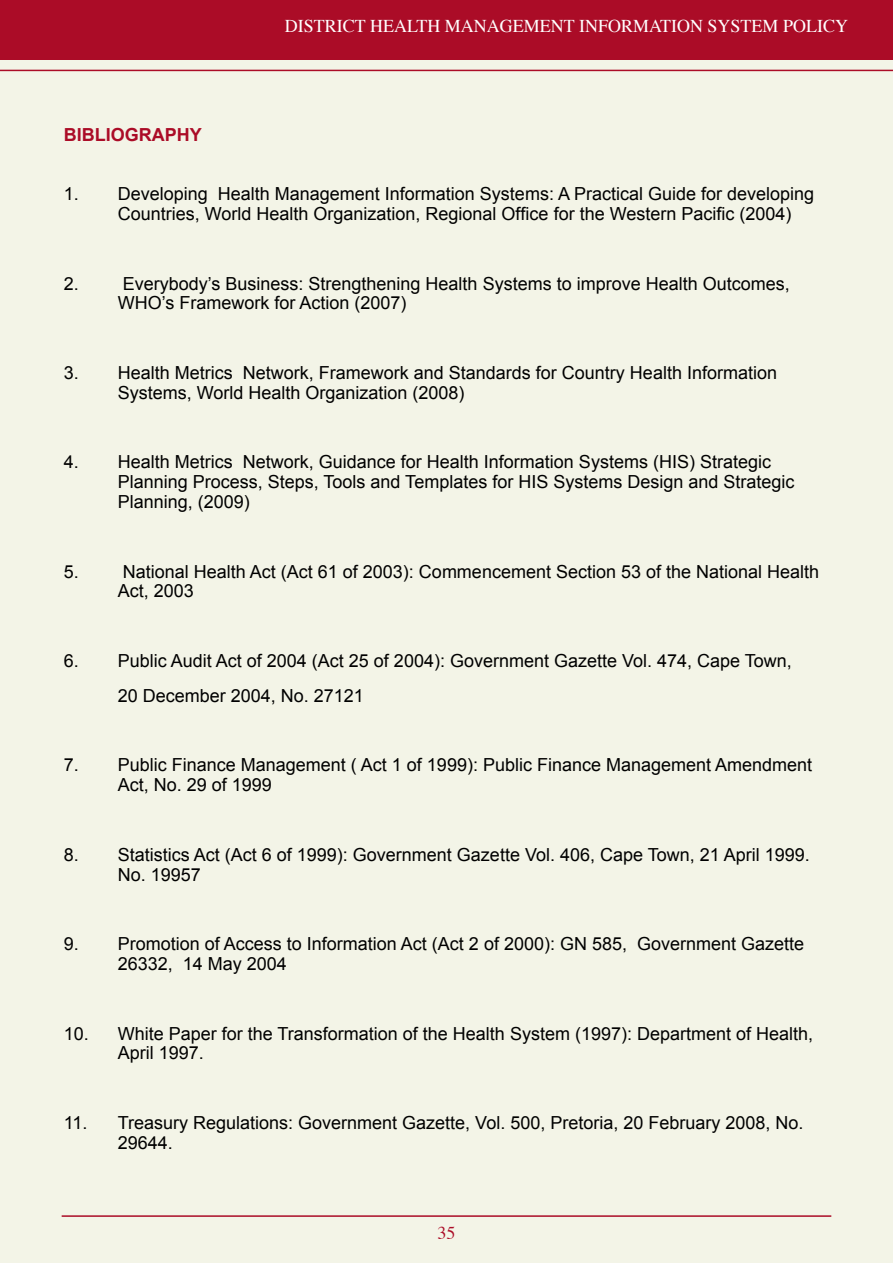
<style>
.page{position:relative;width:893px;height:1263px;background:#f3f4e7}
.page>*{position:absolute;margin:0;border:0;box-sizing:border-box;transform-origin:0 0}
.t1{font:18px/19.8px "Arial";color:#000}
.t2{font:18px "Times";color:#fff}
.t3{font:700 18px "Arial";color:#ab0c27}
.t4{font:18px "Times";color:#ab0c27}
</style>
<div class="page">
<div style="left:0;top:0;width:893px;height:60px;background:#ab0c27"></div>
<hr style="left:0;top:70px;width:893px;height:1px;background:#ab0c27">
<hr style="left:62px;top:1215px;width:769px;height:2px;background:#ab0c27">
<p class="t3" style="left:64px;top:122px;width:140px">BIBLIOGRAPHY</p>
<p class="t2" style="left:285px;top:9px;width:565px">DISTRICT HEALTH MANAGEMENT INFORMATION SYSTEM POLICY</p>
<p class="t1" style="left:118px;top:184px;width:698px;text-indent:-54px">1. Developing Health Management Information Systems: A Practical Guide for developing<br>Countries, World Health Organization, Regional Office for the Western Pacific (2004)</p>
<p class="t1" style="left:64px;top:273px;width:17px">2.</p>
<p class="t1" style="left:118px;top:273px;width:673px">Everybody’s Business: Strengthening Health Systems to improve Health Outcomes,<br>WHO’s Framework for Action (2007)</p>
<p class="t1" style="left:118px;top:363px;width:661px;text-indent:-54px">3. Health Metrics Network, Framework and Standards for Country Health Information<br>Systems, World Health Organization (2008)</p>
<p class="t1" style="left:118px;top:452px;width:678px;text-indent:-54px">4. Health Metrics Network, Guidance for Health Information Systems (HIS) Strategic<br>Planning Process, Steps, Tools and Templates for HIS Systems Design and Strategic<br>Planning, (2009)</p>
<p class="t1" style="left:64px;top:561px;width:17px">5.</p>
<p class="t1" style="left:118px;top:561px;width:703px">National Health Act (Act 61 of 2003): Commencement Section 53 of the National Health<br>Act, 2003</p>
<p class="t1" style="left:118px;top:643px;width:676px;line-height:34.8px;text-indent:-54px">6. Public Audit Act of 2004 (Act 25 of 2004): Government Gazette Vol. 474, Cape Town,<br>20 December 2004, No. 27121</p>
<p class="t1" style="left:118px;top:755px;width:696px;text-indent:-54px">7. Public Finance Management ( Act 1 of 1999): Public Finance Management Amendment<br>Act, No. 29 of 1999</p>
<p class="t1" style="left:118px;top:845px;width:694px;text-indent:-54px">8. Statistics Act (Act 6 of 1999): Government Gazette Vol. 406, Cape Town, 21 April 1999.<br>No. 19957</p>
<p class="t1" style="left:118px;top:934px;width:688px;text-indent:-54px">9. Promotion of Access to Information Act (Act 2 of 2000): GN 585, Government Gazette<br>26332, 14 May 2004</p>
<p class="t1" style="left:118px;top:1023px;width:697px;text-indent:-54px">10. White Paper for the Transformation of the Health System (1997): Department of Health,<br>April 1997.</p>
<p class="t1" style="left:118px;top:1113px;width:687px;text-indent:-54px">11. Treasury Regulations: Government Gazette, Vol. 500, Pretoria, 20 February 2008, No.<br>29644.</p>
<p class="t4" style="left:437px;top:1216px;width:19px">35</p>
</div>
